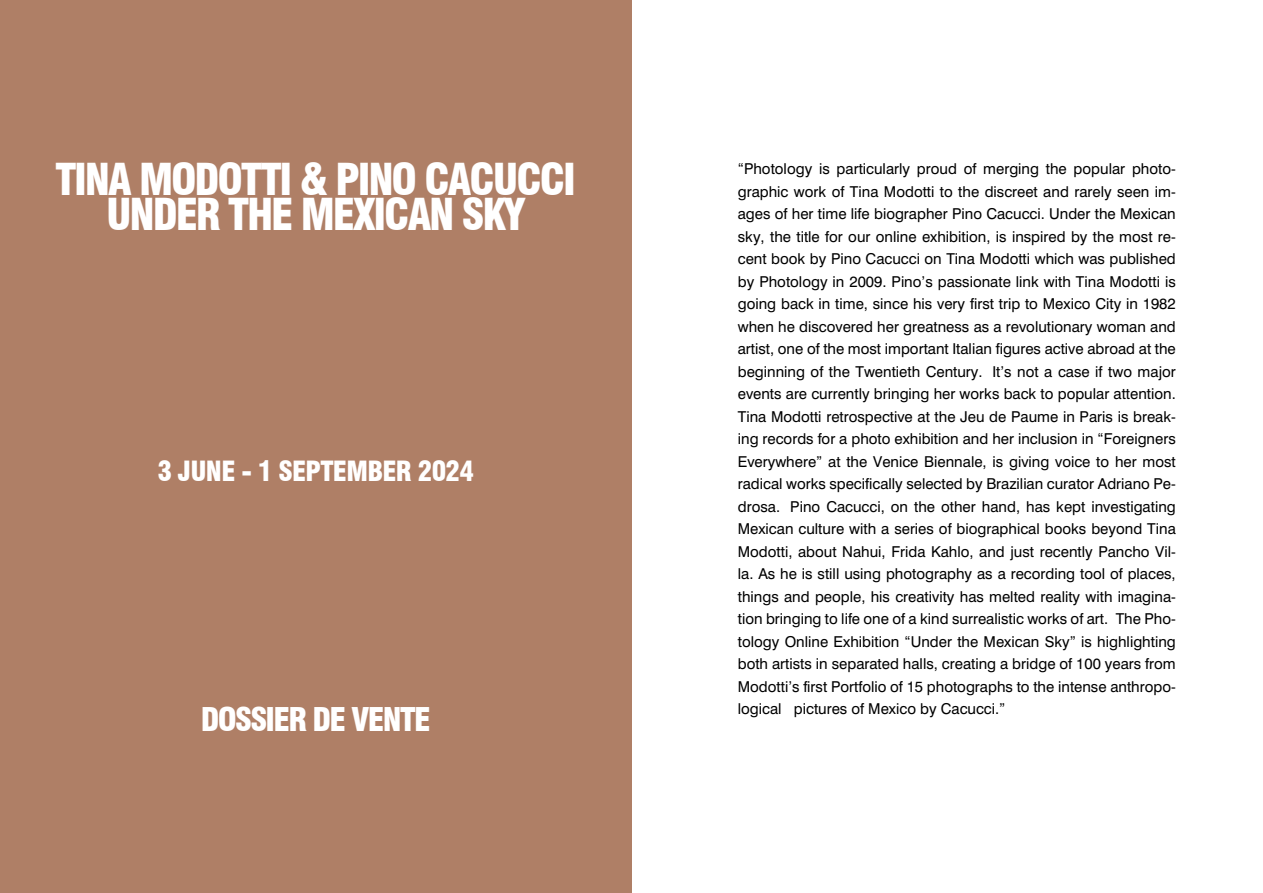
<style>
.page{position:relative;width:1263px;height:893px;background:#fff}
.page>*{position:absolute;margin:0;border:0;box-sizing:border-box;transform-origin:0 0}
.t1{font:900 condensed 42.9px/35.5px "Swiss 721 BT";letter-spacing:-.05em;color:#fff;text-align:center}
.t2{font:900 condensed 31.95px "Swiss 721 BT";letter-spacing:-.05em;color:#fff}
.t3{font:900 condensed 27.15px "Swiss 721 BT";letter-spacing:-.025em;color:#fff}
.t4{font:15px/22.5px "Swis 721 BT Regular 2";color:#000;text-align:justify}
</style>
<div class="page">
<div style="left:0;top:0;width:631px;height:893px;background:#af7f66"></div>
<h1 class="t1" style="left:55px;top:161px;width:522px">TINA MODOTTI &amp; PINO CACUCCI<br>UNDER THE MEXICAN SKY</h1>
<h3 class="t3" style="left:157px;top:455px;width:318px">3 JUNE - 1 SEPTEMBER 2024</h3>
<h2 class="t2" style="left:201px;top:700px;width:231px">DOSSIER DE VENTE</h2>
<p class="t4" style="left:738px;top:157px;width:439px">“Photology is particularly proud of merging the popular photo&shy;graphic work of Tina Modotti to the discreet and rarely seen im&shy;ages of her time life biographer Pino Cacucci. Under the Mexican sky, the title for our online exhibition, is inspired by the most re&shy;cent book by Pino Cacucci on Tina Modotti which was published by Photology in 2009. Pino’s passionate link with Tina Modotti is going back in time, since his very first trip to Mexico City in 1982 when he discovered her greatness as a revolutionary woman and artist, one of the most important Italian figures active abroad at the beginning of the Twentieth Century. It’s not a case if two major events are currently bringing her works back to popular attention.<br>Tina Modotti retrospective at the Jeu de Paume in Paris is break&shy;ing records for a photo exhibition and her inclusion in “Foreigners Everywhere” at the Venice Biennale, is giving voice to her most radical works specifically selected by Brazilian curator Adriano Pe&shy;drosa. Pino Cacucci, on the other hand, has kept investigating Mexican culture with a series of biographical books beyond Tina Modotti, about Nahui, Frida Kahlo, and just recently Pancho Vil&shy;la. As he is still using photography as a recording tool of places, things and people, his creativity has melted reality with imagina&shy;tion bringing to life one of a kind surrealistic works of art. The Pho&shy;tology Online Exhibition “Under the Mexican Sky” is highlighting both artists in separated halls, creating a bridge of 100 years from Modotti’s first Portfolio of 15 photographs to the intense anthropo&shy;logical pictures of Mexico by Cacucci.”</p>
</div>
